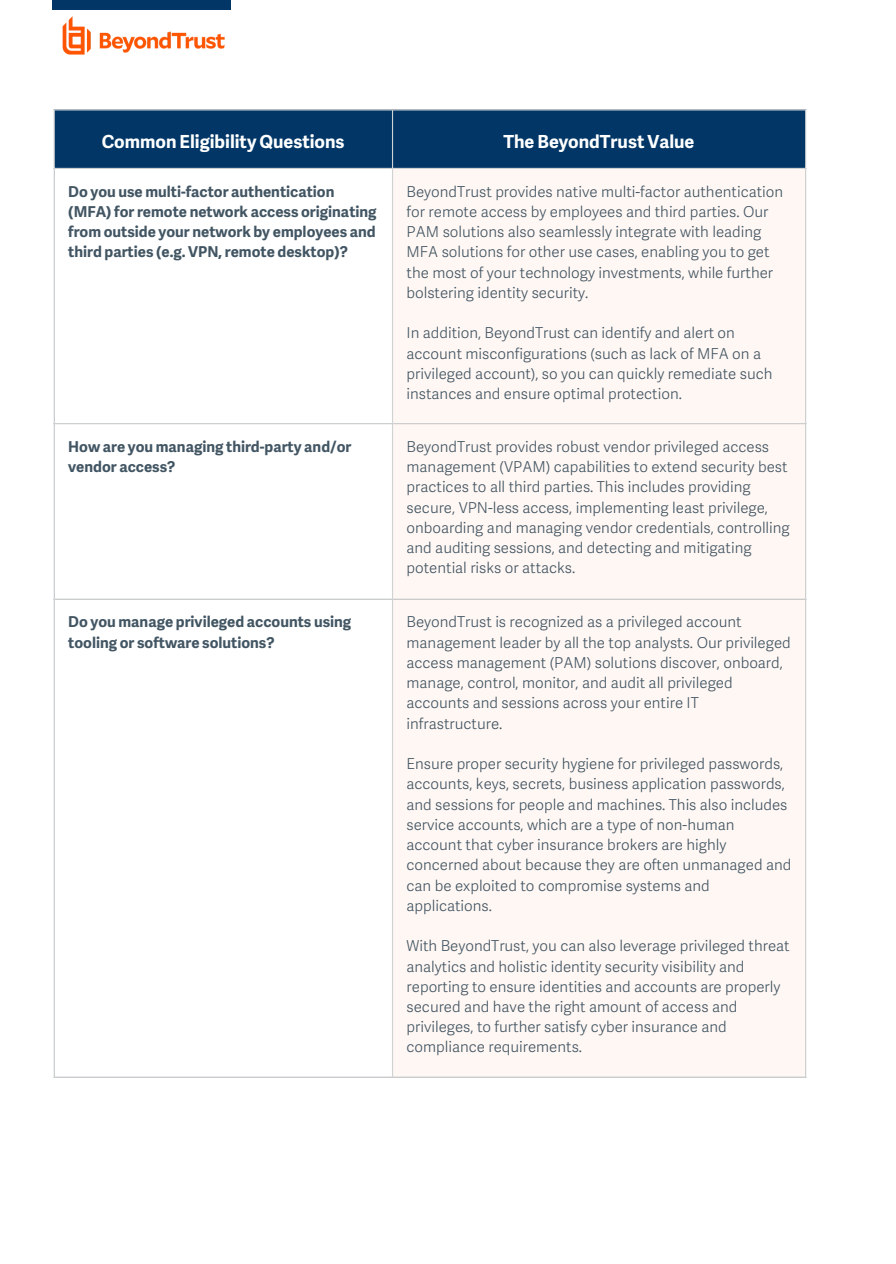
<style>
.page{position:relative;width:896px;height:1264px;background:#fff}
.page>*{position:absolute;margin:0;border:0;box-sizing:border-box;transform-origin:0 0}
.t1{font:700 18px "Adelle Sans EXT";color:#fff}
.t2{font:300 15px/20.2px "Adelle Sans EXT";color:#425563}
.t3{font:700 15px/20.2px "Adelle Sans EXT";color:#425563}
</style>
<div class="page">
<div style="left:53px;top:0;width:178px;height:9px;background:#013666"></div>
<img style="left:53px;top:9px;width:178px;height:46px">
<div style="left:55px;top:110px;width:750px;height:58px;background:#013666"></div>
<div style="left:393px;top:169px;width:412px;height:907px;background:#fff7f3"></div>
<hr style="left:54px;top:110px;width:1px;height:966px;background:#d0d3d4">
<hr style="left:392px;top:110px;width:1px;height:966px;background:#d0d3d4">
<hr style="left:805px;top:110px;width:1px;height:966px;background:#d0d3d4">
<hr style="left:54px;top:109px;width:752px;height:1px;background:#d0d3d4">
<hr style="left:54px;top:168px;width:752px;height:1px;background:#d0d3d4">
<hr style="left:54px;top:423px;width:752px;height:1px;background:#d0d3d4">
<hr style="left:54px;top:598px;width:752px;height:1px;background:#d0d3d4">
<hr style="left:54px;top:1076px;width:752px;height:1px;background:#d0d3d4">
<p class="t1" style="left:102px;top:126px;width:244px">Common Eligibility Questions</p>
<p class="t1" style="left:503px;top:126px;width:192px">The BeyondTrust Value</p>
<p class="t3" style="left:68px;top:180px;width:310px">Do you use multi-factor authentication (MFA) for remote network access originating from outside your network by employees and third parties (e.g. VPN, remote desktop)?</p>
<p class="t2" style="left:406px;top:180px;width:378px">BeyondTrust provides native multi-factor authentication</p>
<p class="t2" style="left:406px;top:200px;width:368px">for remote access by employees and third parties. Our PAM solutions also seamlessly integrate with leading MFA solutions for other use cases, enabling you to get the most of your technology investments, while further bolstering identity security.</p>
<p class="t2" style="left:406px;top:321px;width:367px">In addition, BeyondTrust can identify and alert on account misconfigurations (such as lack of MFA on a privileged account), so you can quickly remediate such instances and ensure optimal protection.</p>
<p class="t3" style="left:68px;top:435px;width:285px">How are you managing third-party and/or vendor access?</p>
<p class="t2" style="left:406px;top:435px;width:385px">BeyondTrust provides robust vendor privileged access management (VPAM) capabilities to extend security best practices to all third parties. This includes providing secure, VPN-less access, implementing least privilege, onboarding and managing vendor credentials, controlling and auditing sessions, and detecting and mitigating potential risks or attacks.</p>
<p class="t3" style="left:68px;top:610px;width:284px">Do you manage privileged accounts using tooling or software solutions?</p>
<p class="t2" style="left:406px;top:610px;width:386px">BeyondTrust is recognized as a privileged account management leader by all the top analysts. Our privileged access management (PAM) solutions discover, onboard, manage, control, monitor, and audit all privileged</p>
<p class="t2" style="left:406px;top:691px;width:294px">accounts and sessions across your entire IT infrastructure.</p>
<p class="t2" style="left:406px;top:752px;width:386px">Ensure proper security hygiene for privileged passwords, accounts, keys, secrets, business application passwords, and sessions for people and machines. This also includes service accounts, which are a type of non-human account that cyber insurance brokers are highly concerned about because they are often unmanaged and can be exploited to compromise systems and applications.</p>
<p class="t2" style="left:406px;top:934px;width:385px">With BeyondTrust, you can also leverage privileged threat analytics and holistic identity security visibility and reporting to ensure identities and accounts are properly secured and have the right amount of access and privileges, to further satisfy cyber insurance and compliance requirements.</p>
</div>
